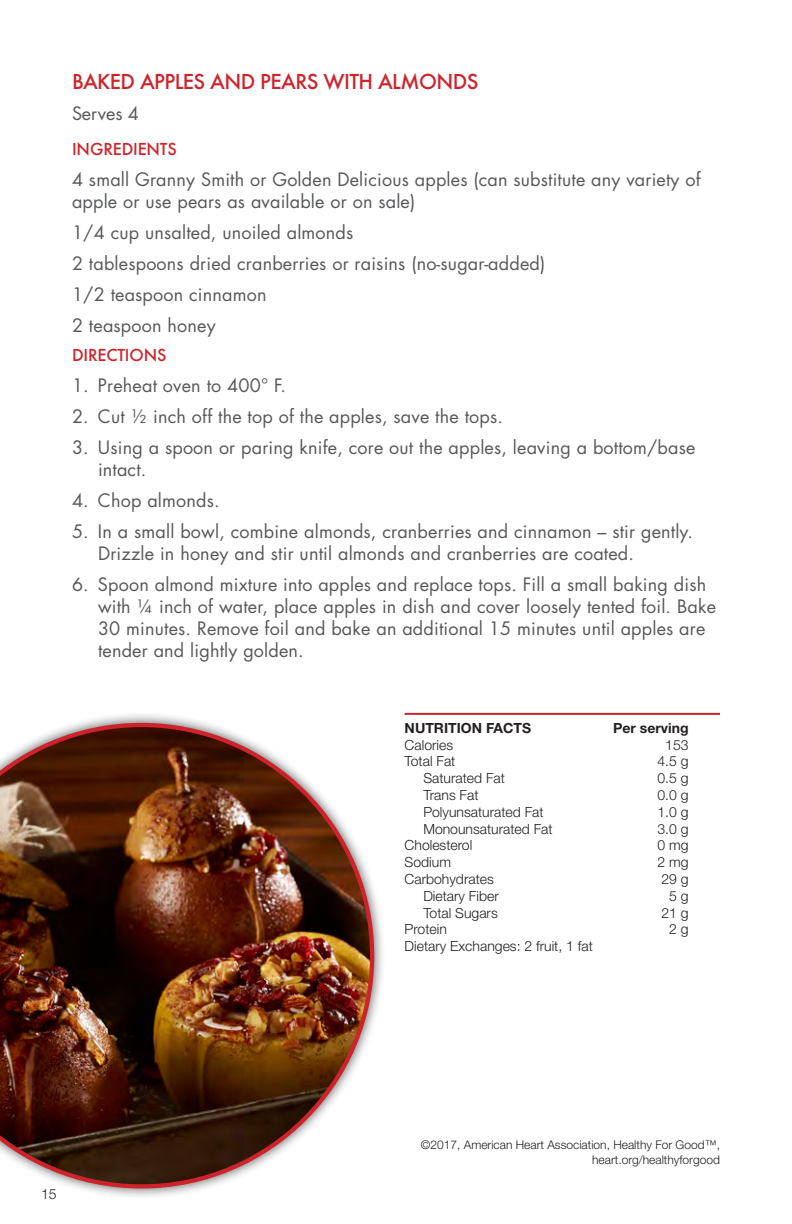
<style>
.page{position:relative;width:792px;height:1224px;background:#fff}
.page>*{position:absolute;margin:0;border:0;box-sizing:border-box;transform-origin:0 0}
.t1{font:500 20px "Futura";letter-spacing:-.03em;color:#ce232a}
.Normal__Web{font:18px/22px "Futura Std";letter-spacing:.01em;color:#57585a}
.t2{font:500 16px "Futura";letter-spacing:-.01em;color:#ce232a}
.t3{font:300 14px "Helvetica Neue LT Std";color:#231f20}
.t4{font:700 14px "Helvetica Neue LT Std";color:#231f20}
.t5{font:300 12px/14.4px "Helvetica Neue LT Std";color:#231f20;text-align:right}
</style>
<div class="page">
<hr style="left:405px;top:713px;width:315px;height:2px;background:#ce232a">
<div style="left:0;top:711px;width:386px;height:489px;background:#231f20;opacity:.75"></div>
<img style="left:0;top:723px;width:374px;height:466px">
<p class="t1" style="left:72px;top:68px;width:408px">BAKED APPLES AND PEARS WITH ALMONDS</p>
<p class="Normal__Web" style="left:72px;top:103px;width:69px">Serves 4</p>
<p class="t2" style="left:72px;top:138px;width:106px">INGREDIENTS</p>
<p class="Normal__Web" style="left:72px;top:169px;width:630px">4 small Granny Smith or Golden Delicious apples (can substitute any variety of apple or use pears as available or on sale)</p>
<p class="Normal__Web" style="left:72px;top:222px;width:283px">1/4 cup unsalted, unoiled almonds</p>
<p class="Normal__Web" style="left:72px;top:253px;width:475px">2 tablespoons dried cranberries or raisins (no-sugar-added)</p>
<p class="Normal__Web" style="left:72px;top:284px;width:196px">1/2 teaspoon cinnamon</p>
<p class="Normal__Web" style="left:72px;top:315px;width:145px">2 teaspoon honey</p>
<p class="t2" style="left:72px;top:344px;width:96px">DIRECTIONS</p>
<p class="Normal__Web" style="left:72px;top:374px;width:216px">1. Preheat oven to 400° F.</p>
<p class="Normal__Web" style="left:72px;top:405px;width:432px">2. Cut ½ inch off the top of the apples, save the tops.</p>
<p class="Normal__Web" style="left:98px;top:436px;width:599px;text-indent:-26px">3. Using a spoon or paring knife, core out the apples, leaving a bottom/base intact.</p>
<p class="Normal__Web" style="left:72px;top:489px;width:149px">4. Chop almonds.</p>
<p class="Normal__Web" style="left:98px;top:520px;width:596px;text-indent:-26px">5. In a small bowl, combine almonds, cranberries and cinnamon – stir gently.<br>Drizzle in honey and stir until almonds and cranberries are coated.</p>
<p class="Normal__Web" style="left:98px;top:573px;width:620px;text-indent:-26px">6. Spoon almond mixture into apples and replace tops. Fill a small baking dish with ¼ inch of water, place apples in dish and cover loosely tented foil. Bake 30 minutes. Remove foil and bake an additional 15 minutes until apples are tender and lightly golden.</p>
<p class="t4" style="left:405px;top:719px;width:128px">NUTRITION FACTS</p>
<p class="t4" style="left:613px;top:719px;width:77px">Per serving</p>
<p class="t3" style="left:405px;top:736px;width:50px">Calories</p>
<p class="t3" style="left:665px;top:736px;width:25px">153</p>
<p class="t3" style="left:405px;top:753px;width:52px">Total Fat</p>
<p class="t3" style="left:658px;top:753px;width:33px">4.5 g</p>
<p class="t3" style="left:423px;top:770px;width:83px">Saturated Fat</p>
<p class="t3" style="left:658px;top:770px;width:33px">0.5 g</p>
<p class="t3" style="left:423px;top:787px;width:57px">Trans Fat</p>
<p class="t3" style="left:658px;top:787px;width:33px">0.0 g</p>
<p class="t3" style="left:423px;top:803px;width:122px">Polyunsaturated Fat</p>
<p class="t3" style="left:658px;top:803px;width:33px">1.0 g</p>
<p class="t3" style="left:423px;top:820px;width:131px">Monounsaturated Fat</p>
<p class="t3" style="left:658px;top:820px;width:33px">3.0 g</p>
<p class="t3" style="left:405px;top:837px;width:69px">Cholesterol</p>
<p class="t3" style="left:658px;top:837px;width:33px">0 mg</p>
<p class="t3" style="left:405px;top:854px;width:48px">Sodium</p>
<p class="t3" style="left:658px;top:854px;width:33px">2 mg</p>
<p class="t3" style="left:405px;top:871px;width:91px">Carbohydrates</p>
<p class="t3" style="left:661px;top:871px;width:29px">29 g</p>
<p class="t3" style="left:423px;top:887px;width:77px">Dietary Fiber</p>
<p class="t3" style="left:669px;top:887px;width:21px">5 g</p>
<p class="t3" style="left:423px;top:904px;width:76px">Total Sugars</p>
<p class="t3" style="left:661px;top:904px;width:29px">21 g</p>
<p class="t3" style="left:405px;top:921px;width:44px">Protein</p>
<p class="t3" style="left:669px;top:921px;width:21px">2 g</p>
<p class="t3" style="left:405px;top:938px;width:190px">Dietary Exchanges: 2 fruit, 1 fat</p>
<p class="t3" style="left:41px;top:1185px;width:17px">15</p>
<p class="t5" style="left:421px;top:1138px;width:301px">©2017, American Heart Association, Healthy For Good™, heart.org/healthyforgood</p>
</div>
